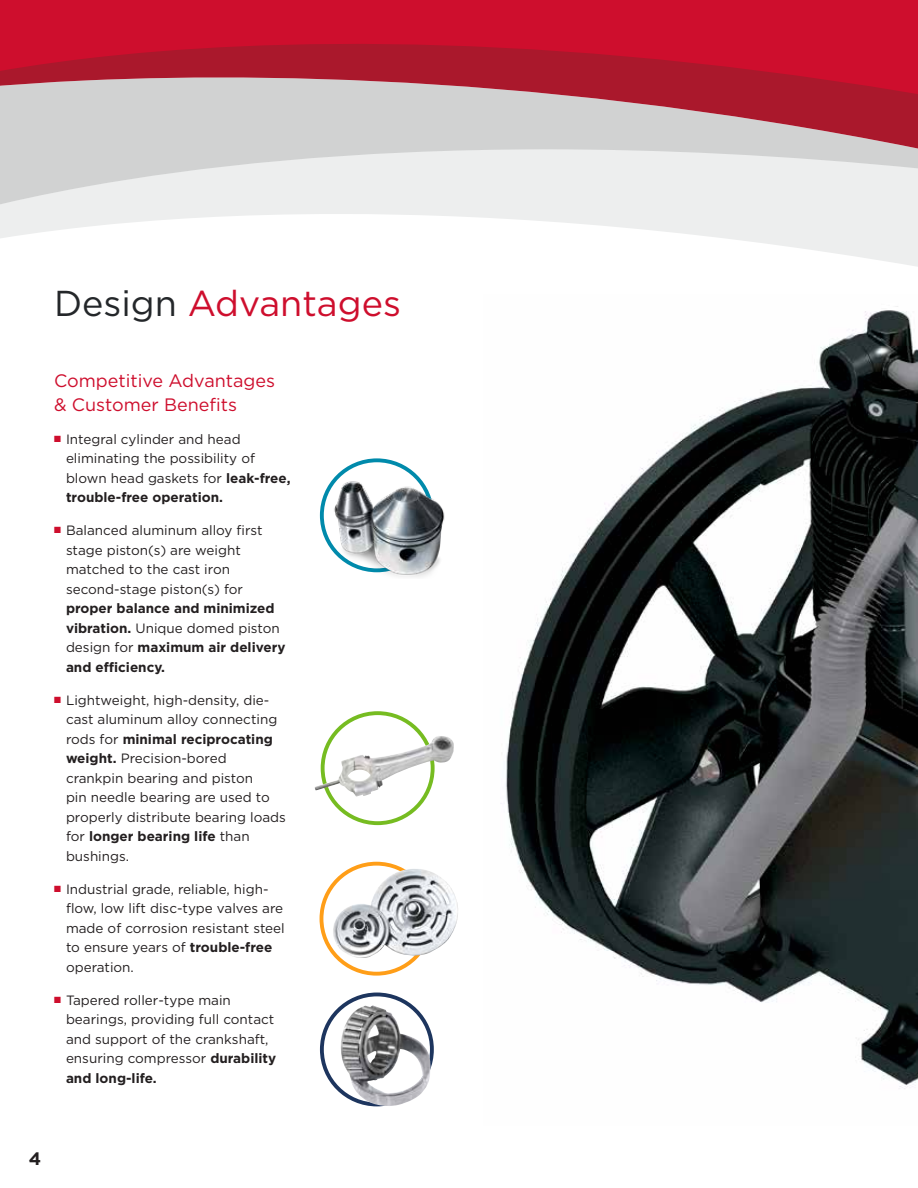
<style>
.page{position:relative;width:918px;height:1188px;background:#fff}
.page>*{position:absolute;margin:0;border:0;box-sizing:border-box;transform-origin:0 0}
.t1{font:36px "Gotham";color:#ce0e2d}
.t2{font:18px/24px "Gotham";color:#ce0e2d}
.t3{font:700 18px "Gotham";color:#231f20}
.t4{font:13.5px/19.5px "Gotham";color:#231f20}
.t5{font:700 13.5px/19.5px "Gotham";color:#231f20}
.s1{color:#24272a}
.s2{color:#ce0e2d}
.s3{font-weight:700}
.s4{font-weight:400}
</style>
<div class="page">
<svg style="left:0;top:176px;width:918px;height:91px;fill:#edeeee"></svg>
<svg style="left:0;top:0;width:918px;height:176px;background:#ca6b7a"></svg>
<svg style="left:321px;top:864px;width:110px;height:110px"></svg>
<div style="left:320px;top:862px;width:113px;height:114px;border:4px solid #ff9e18;border-radius:50%"></div>
<img style="left:332px;top:869px;width:126px;height:91px">
<div style="left:321px;top:711px;width:114px;height:114px;border:4px solid #76bc21;border-radius:50%"></div>
<svg style="left:322px;top:994px;width:110px;height:110px"></svg>
<div style="left:320px;top:993px;width:114px;height:113px;border:4px solid #1d355e;border-radius:50%"></div>
<img style="left:341px;top:1005px;width:90px;height:102px">
<svg style="left:322px;top:460px;width:110px;height:110px"></svg>
<img style="left:321px;top:475px;width:124px;height:102px">
<img style="left:314px;top:735px;width:140px;height:62px">
<img style="left:501px;top:306px;width:417px;height:783px">
<h1 class="t1" style="left:54px;top:280px;width:348px"><span class="s1">Design</span> Advantages</h1>
<h2 class="t2" style="left:54px;top:368px;width:223px">Competitive Advantages &amp; Customer Benefits</h2>
<p class="t4" style="left:66px;top:429px;width:226px;text-indent:-12px"><span class="s2">■</span> Integral cylinder and head eliminating the possibility of blown head gaskets for <span class="s3">leak-free, trouble-free operation.</span></p>
<p class="t4" style="left:66px;top:520px;width:198px;text-indent:-12px"><span class="s2">■</span> Balanced aluminum alloy first stage piston(s) are weight matched to the cast iron second-stage piston(s) for</p>
<p class="t5" style="left:66px;top:599px;width:221px">proper balance and minimized vibration. <span class="s4">Unique domed piston design for</span> maximum air delivery and efficiency.</p>
<p class="t4" style="left:66px;top:690px;width:221px;text-indent:-12px"><span class="s2">■</span> Lightweight, high-density, die&shy;cast aluminum alloy connecting rods for <span class="s3">minimal reciprocating weight.</span> Precision-bored crankpin bearing and piston<br>pin needle bearing are used to properly distribute bearing loads for <span class="s3">longer bearing life</span> than bushings.</p>
<p class="t4" style="left:66px;top:879px;width:220px;text-indent:-12px"><span class="s2">■</span> Industrial grade, reliable, high&shy;flow, low lift disc-type valves are made of corrosion resistant steel to ensure years of <span class="s3">trouble-free </span>operation.</p>
<p class="t4" style="left:66px;top:990px;width:212px;text-indent:-12px"><span class="s2">■</span> Tapered roller-type main bearings, providing full contact and support of the crankshaft, ensuring compressor <span class="s3">durability and long-life.</span></p>
<h2 class="t3" style="left:29px;top:1147px;width:14px">4</h2>
</div>
